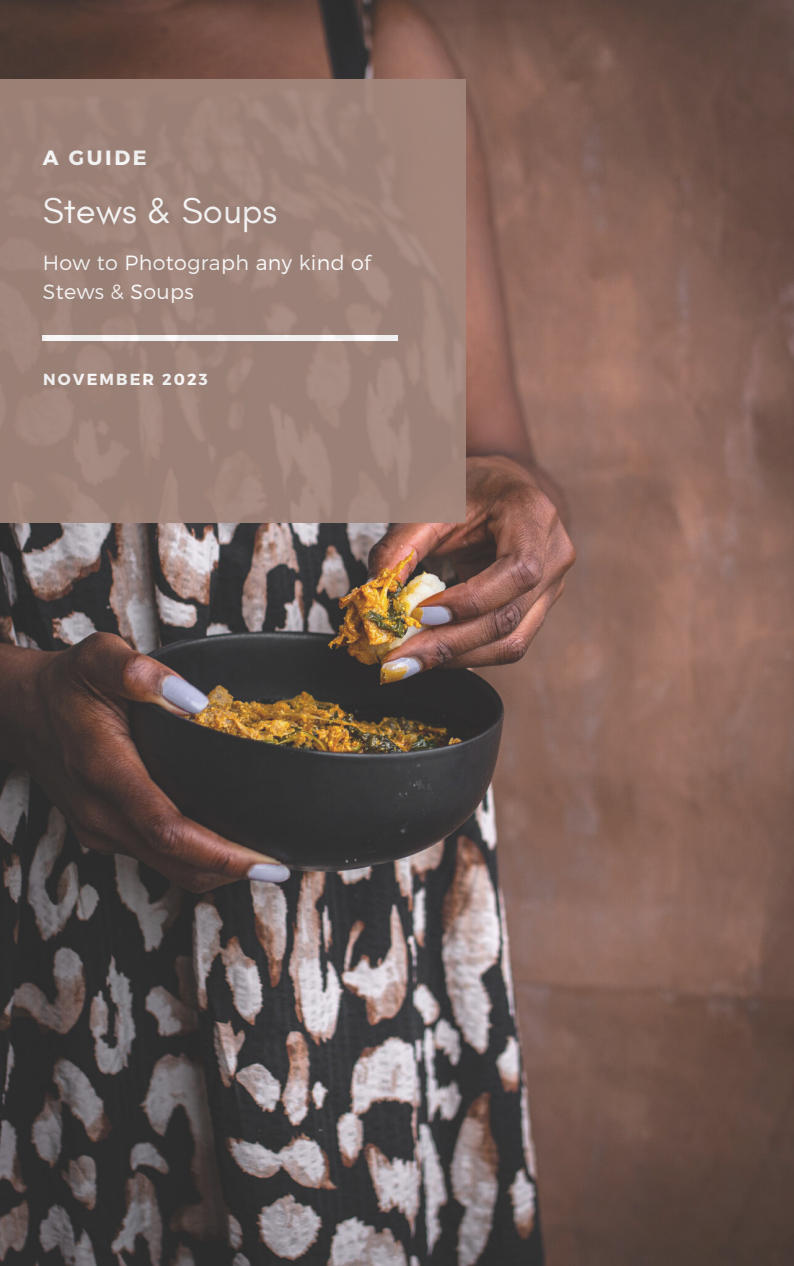
<style>
.page{position:relative;width:794px;height:1266px;background:#fff}
.page>*{position:absolute;margin:0;border:0;box-sizing:border-box;transform-origin:0 0}
.t1{font:36.6px "Glacial Indifference";color:#fff}
.t2{font:700 20.62px "Montserrat";letter-spacing:.13em;color:#fff}
.t3{font:300 20.55px/28.6px "Montserrat";letter-spacing:.02em;color:#fff}
.t4{font:700 15.98px "Montserrat";letter-spacing:.13em;color:#fff}
</style>
<div class="page">
<img style="left:0;top:0;width:793px;height:1266px">
<div style="left:0;top:79px;width:465px;height:444px;background:#a3877c"></div>
<div style="left:43px;top:336px;width:355px;height:5px;background:#efefef"></div>
<p class="t2" style="left:43px;top:144px;width:106px">A GUIDE</p>
<h1 class="t1" style="left:43px;top:189px;width:236px">Stews &amp; Soups</h1>
<p class="t3" style="left:43px;top:248px;width:329px">How to Photograph any kind of<br>Stews &amp; Soups</p>
<p class="t4" style="left:43px;top:368px;width:166px">NOVEMBER 2023</p>
</div>
